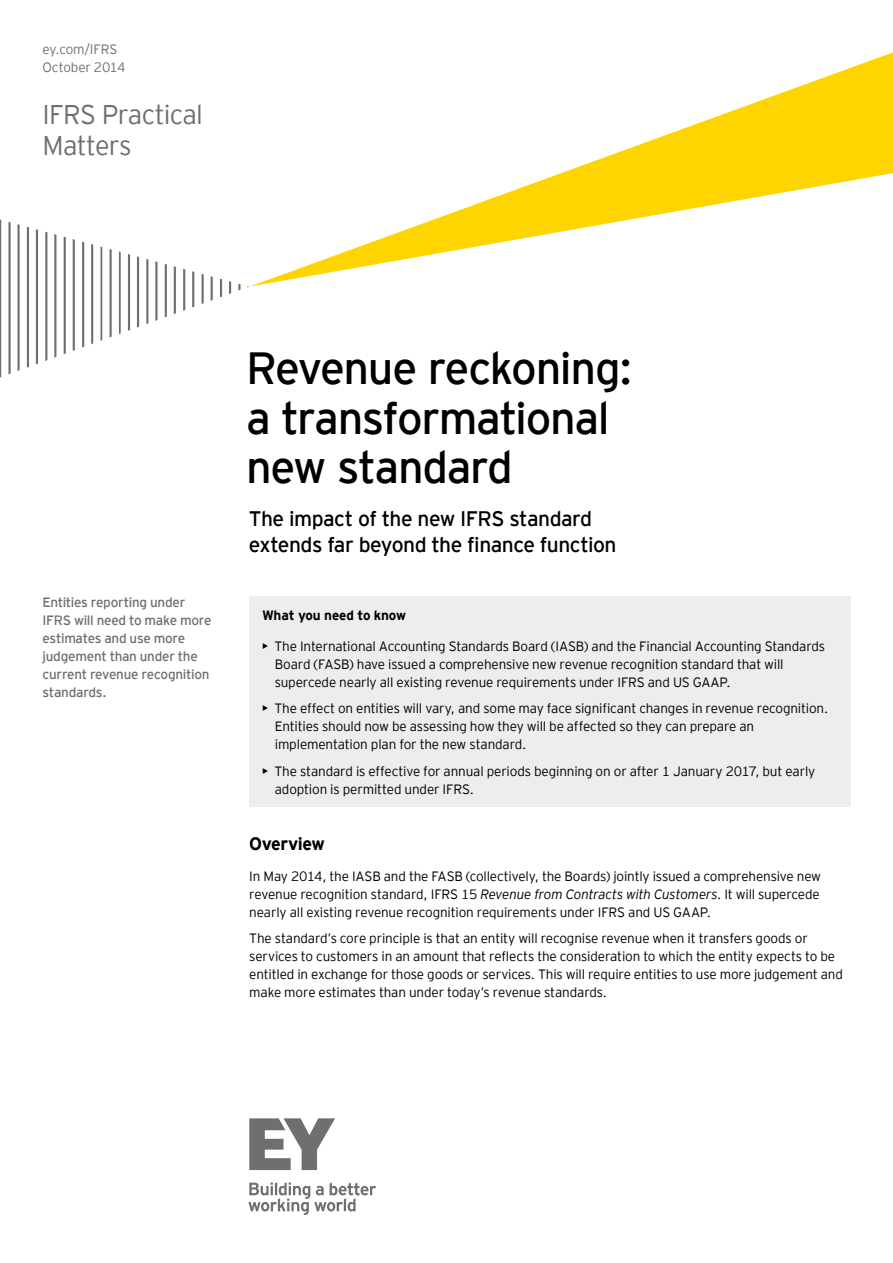
<style>
.page{position:relative;width:893px;height:1263px;background:#fff}
.page>*{position:absolute;margin:0;border:0;box-sizing:border-box;transform-origin:0 0}
.t1{font:45px/49.5px "EY Interstate";letter-spacing:-.03em;color:#000}
.t2{font:300 27px/31.5px "EY Interstate";letter-spacing:-.03em;color:#706f6f}
.t3{font:21px/25.5px "EY Interstate";letter-spacing:-.025em;color:#000}
.t4{font:700 18px "EY Interstate";letter-spacing:-.025em;color:#000}
.t5{font:300 13.5px/18px "EY Interstate";letter-spacing:-.015em;color:#000}
.t6{font:13.5px/18px "EY Interstate";letter-spacing:-.02em;color:#706f6f}
.t7{font:300 13.5px/18px "EY Interstate";letter-spacing:-.01em;color:#706f6f}
.t8{font:700 13.5px "EY Interstate";letter-spacing:-.01em;color:#000}
.s1{font-weight:400}
.s2{font-style:italic}
</style>
<div class="page">
<svg style="left:249px;top:52px;width:644px;height:235px"></svg>
<img style="left:0;top:220px;width:249px;height:157px">
<svg style="left:248px;top:1118px;width:128px;height:97px"></svg>
<div style="left:249px;top:596px;width:601px;height:210px;background:#ededed"></div>
<p class="t7" style="left:43px;top:39px;width:84px">ey.com/IFRS<br>October 2014</p>
<h2 class="t2" style="left:43px;top:97px;width:162px">IFRS Practical<br>Matters</h2>
<p class="t6" style="left:43px;top:592px;width:171px">Entities reporting under<br>IFRS will need to make more estimates and use more judgement than under the current revenue recognition standards.</p>
<h1 class="t1" style="left:246px;top:341px;width:388px">Revenue reckoning: a transformational new standard</h1>
<h3 class="t3" style="left:249px;top:505px;width:369px">The impact of the new IFRS standard extends far beyond the finance function</h3>
<p class="t8" style="left:262px;top:605px;width:146px">What you need to know</p>
<p class="t5" style="left:275px;top:636px;width:552px;text-indent:-13px"><span class="s1">•</span> ►The International Accounting Standards Board (IASB) and the Financial Accounting Standards<br>Board (FASB) have issued a comprehensive new revenue recognition standard that will supercede nearly all existing revenue requirements under IFRS and US GAAP.</p>
<p class="t5" style="left:275px;top:698px;width:555px;text-indent:-13px"><span class="s1">•</span> ►The effect on entities will vary, and some may face significant changes in revenue recognition.<br>Entities should now be assessing how they will be affected so they can prepare an implementation plan for the new standard.</p>
<p class="t5" style="left:275px;top:761px;width:542px;text-indent:-13px"><span class="s1">•</span> ►The standard is effective for annual periods beginning on or after 1 January 2017, but early adoption is permitted under IFRS.</p>
<h3 class="t4" style="left:249px;top:830px;width:77px">Overview</h3>
<p class="t5" style="left:249px;top:866px;width:573px;text-align:justify">In May 2014, the IASB and the FASB (collectively, the Boards) jointly issued a comprehensive new revenue recognition standard, IFRS 15 <span class="s2">Revenue from Contracts with Customers</span>. It will supercede nearly all existing revenue recognition requirements under IFRS and US GAAP.</p>
<p class="t5" style="left:249px;top:928px;width:595px">The standard’s core principle is that an entity will recognise revenue when it transfers goods or services to customers in an amount that reflects the consideration to which the entity expects to be entitled in exchange for those goods or services. This will require entities to use more judgement and make more estimates than under today’s revenue standards.</p>
</div>
